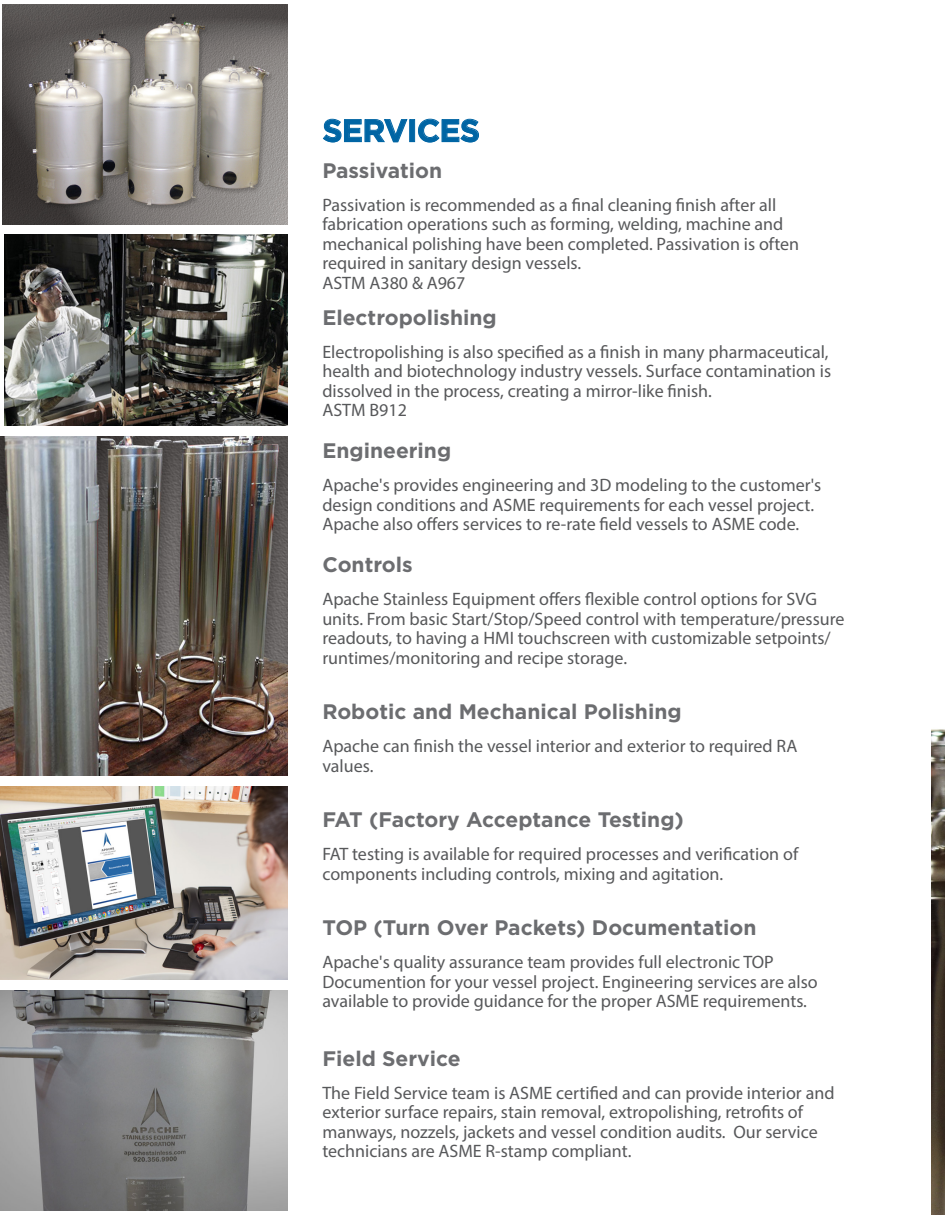
<style>
.page{position:relative;width:945px;height:1215px;background:#fff}
.page>*{position:absolute;margin:0;border:0;box-sizing:border-box;transform-origin:0 0}
.t1{font:700 31.5px "Gotham";letter-spacing:-.02em;color:#0065a4}
.t2{font:700 21px "Gotham";color:#6c6d70}
.t3{font:18px/19.5px "Myriad Pro";color:#57585a}
</style>
<div class="page">
<img style="left:932px;top:729px;width:13px;height:486px">
<img style="left:4px;top:235px;width:284px;height:191px">
<img style="left:3px;top:4px;width:285px;height:220px">
<img style="left:0;top:437px;width:288px;height:339px">
<svg style="left:323px;top:119px;width:85px;height:24px"></svg>
<div style="left:410px;top:120px;width:5px;height:22px;border:1px solid #0065a4"></div>
<svg style="left:418px;top:118px;width:61px;height:25px"></svg>
<img style="left:0;top:787px;width:288px;height:192px">
<img style="left:0;top:990px;width:288px;height:221px">
<p class="t1" style="left:322px;top:110px;width:159px">SERVICES</p>
<p class="t2" style="left:322px;top:156px;width:121px">Passivation</p>
<p class="t3" style="left:322px;top:195px;width:478px">Passivation is recommended as a final cleaning finish after all fabrication operations such as forming, welding, machine and mechanical polishing have been completed. Passivation is often required in sanitary design vessels.<br>ASTM A380 &amp; A967</p>
<p class="t2" style="left:322px;top:303px;width:176px">Electropolishing</p>
<p class="t3" style="left:322px;top:342px;width:510px">Electropolishing is also specified as a finish in many pharmaceutical, health and biotechnology industry vessels. Surface contamination is dissolved in the process, creating a mirror-like finish.<br>ASTM B912</p>
<p class="t2" style="left:322px;top:437px;width:130px">Engineering</p>
<p class="t3" style="left:322px;top:475px;width:500px">Apache's provides engineering and 3D modeling to the customer's design conditions and ASME requirements for each vessel project.<br>Apache also offers services to re-rate field vessels to ASME code.</p>
<p class="t2" style="left:322px;top:551px;width:92px">Controls</p>
<p class="t3" style="left:322px;top:589px;width:524px">Apache Stainless Equipment offers flexible control options for SVG units. From basic Start/Stop/Speed control with temperature/pressure readouts, to having a HMI touchscreen with customizable setpoints/ runtimes/monitoring and recipe storage.</p>
<p class="t2" style="left:322px;top:698px;width:361px">Robotic and Mechanical Polishing</p>
<p class="t3" style="left:322px;top:736px;width:477px">Apache can finish the vessel interior and exterior to required RA values.</p>
<p class="t2" style="left:322px;top:806px;width:363px">FAT (Factory Acceptance Testing)</p>
<p class="t3" style="left:322px;top:844px;width:477px">FAT testing is available for required processes and verification of components including controls, mixing and agitation.</p>
<p class="t2" style="left:322px;top:914px;width:436px">TOP (Turn Over Packets) Documentation</p>
<p class="t3" style="left:322px;top:952px;width:497px">Apache's quality assurance team provides full electronic TOP<br>Documention for your vessel project. Engineering services are also available to provide guidance for the proper ASME requirements.</p>
<p class="t2" style="left:322px;top:1044px;width:140px">Field Service</p>
<p class="t3" style="left:322px;top:1083px;width:514px">The Field Service team is ASME certified and can provide interior and exterior surface repairs, stain removal, extropolishing, retrofits of manways, nozzels, jackets and vessel condition audits. Our service technicians are ASME R-stamp compliant.</p>
</div>
